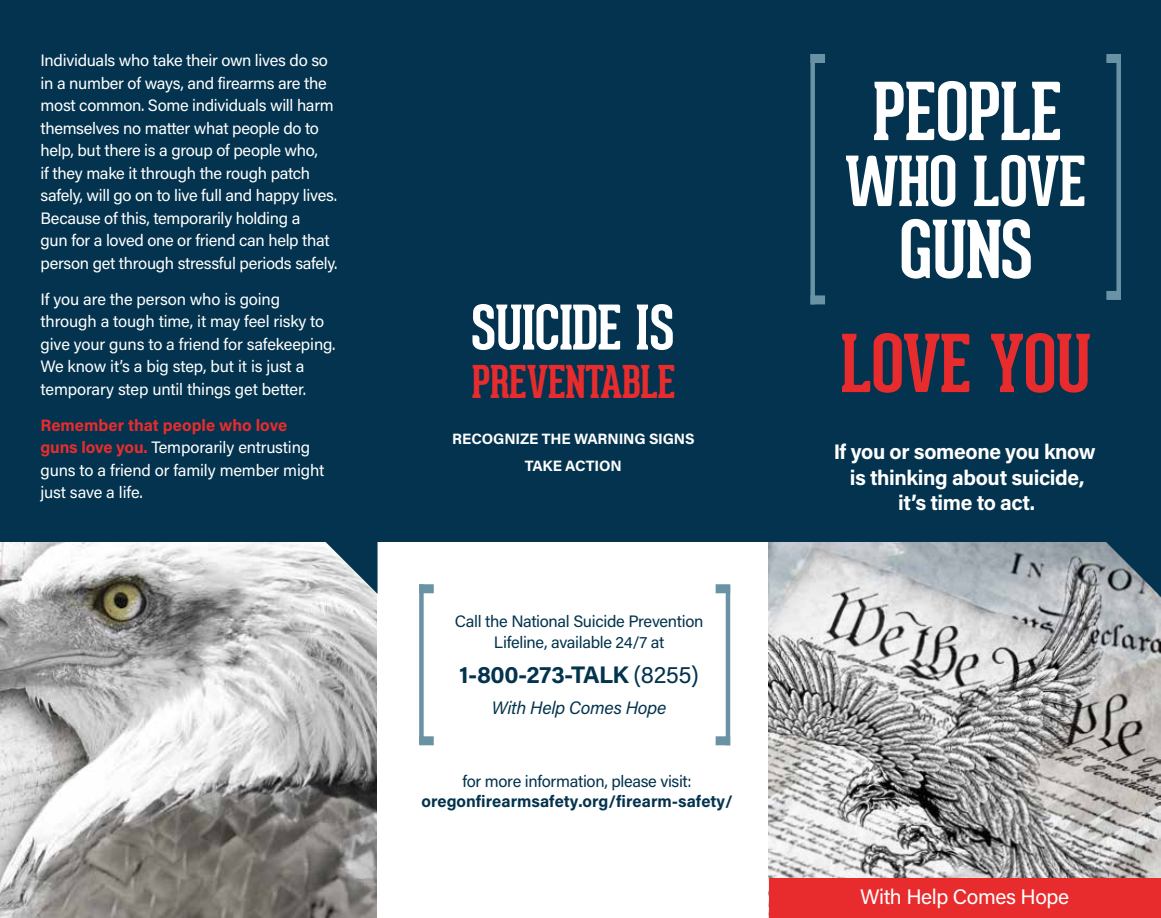
<style>
.page{position:relative;width:1161px;height:918px;background:#fff}
.page>*{position:absolute;margin:0;border:0;box-sizing:border-box;transform-origin:0 0}
.t1{font:700 78px "Geared Slab";letter-spacing:-.01em;color:#fff}
.t2{font:700 78px "Geared Slab";letter-spacing:-.01em;color:#e82c2e}
.t3{font:700 67.5px "Geared Slab";letter-spacing:-.01em;color:#fff}
.t4{font:700 60.15px "Geared Slab";letter-spacing:-.01em;color:#fff}
.t5{font:700 44.1px "Geared Slab";letter-spacing:-.01em;color:#e82c2e}
.t6{font:700 24px "Acumin Pro";letter-spacing:-.02em;color:#03334e}
.t7{font:700 21px/25.5px "Acumin Pro";letter-spacing:-.02em;color:#fff;text-align:center}
.t8{font:21px "Acumin Pro";letter-spacing:-.02em;color:#fff}
.t9{font:italic 18px "Acumin Pro";letter-spacing:-.015em;color:#03334e}
.t10{font:16.5px/22.5px "Acumin Pro";letter-spacing:-.015em;color:#fff}
.t11{font:16.5px/21px "Acumin Pro";letter-spacing:-.02em;color:#03334e;text-align:center}
.t12{font:700 16.5px "Acumin Pro";color:#03334e}
.t13{font:700 15px/26.8px "Acumin Pro";letter-spacing:-.01em;color:#fff;text-align:center}
.s1{font-weight:700;color:#e82c2e}
.s2{font-weight:400}
</style>
<div class="page">
<img style="left:769px;top:541px;width:392px;height:338px">
<img style="left:0;top:541px;width:377px;height:377px">
<svg style="left:312px;top:541px;width:66px;height:53px;background:#8598a3"></svg>
<div style="left:0;top:0;width:1161px;height:541px;background:#03334e"></div>
<div style="left:769px;top:879px;width:392px;height:39px;background:#e82c2e"></div>
<svg style="left:1059px;top:541px;width:102px;height:56px;background:#6d7e88"></svg>
<div style="left:810px;top:54px;width:5px;height:250px;background:#6992a5"></div>
<div style="left:810px;top:54px;width:15px;height:9px;background:#6992a5"></div>
<div style="left:810px;top:295px;width:15px;height:9px;background:#6992a5"></div>
<div style="left:1116px;top:54px;width:5px;height:246px;background:#6992a5"></div>
<div style="left:1106px;top:291px;width:15px;height:9px;background:#6992a5"></div>
<div style="left:1106px;top:54px;width:15px;height:9px;background:#6992a5"></div>
<div style="left:419px;top:584px;width:5px;height:160px;background:#6992a5"></div>
<div style="left:419px;top:584px;width:15px;height:9px;background:#6992a5"></div>
<div style="left:419px;top:736px;width:15px;height:9px;background:#6992a5"></div>
<hr style="left:726px;top:585px;width:4px;height:160px;background:#6992a5">
<div style="left:716px;top:736px;width:14px;height:9px;background:#6992a5"></div>
<div style="left:716px;top:584px;width:14px;height:9px;background:#6992a5"></div>
<p class="t10" style="left:41px;top:48px;width:299px">Individuals who take their own lives do so in a number of ways, and firearms are the most common. Some individuals will harm themselves no matter what people do to help, but there is a group of people who,<br>if they make it through the rough patch safely, will go on to live full and happy lives.<br>Because of this, temporarily holding a<br>gun for a loved one or friend can help that person get through stressful periods safely.</p>
<p class="t10" style="left:41px;top:287px;width:297px">If you are the person who is going through a tough time, it may feel risky to give your guns to a friend for safekeeping.<br>We know it’s a big step, but it is just a temporary step until things get better.</p>
<p class="t10" style="left:41px;top:413px;width:285px"><span class="s1">Remember that people who love guns love you.</span> Temporarily entrusting guns to a friend or family member might just save a life.</p>
<h3 class="t4" style="left:471px;top:290px;width:205px">SUICIDE IS</h3>
<h3 class="t5" style="left:472px;top:355px;width:205px">PREVENTABLE</h3>
<p class="t13" style="left:452px;top:425px;width:244px">RECOGNIZE THE WARNING SIGNS<br>TAKE ACTION</p>
<p class="t11" style="left:455px;top:610px;width:250px">Call the National Suicide Prevention<br>Lifeline, available 24/7 at</p>
<h3 class="t6" style="left:459px;top:658px;width:241px">1-800-273-TALK <span class="s2">(8255)</span></h3>
<p class="t9" style="left:492px;top:695px;width:176px">With Help Comes Hope</p>
<p class="t11" style="left:463px;top:771px;width:231px">for more information, please visit:</p>
<p class="t12" style="left:421px;top:790px;width:313px">oregonfirearmsafety.org/firearm-safety/</p>
<h1 class="t1" style="left:873px;top:63px;width:191px">PEOPLE</h1>
<h2 class="t3" style="left:845px;top:139px;width:243px">WHO LOVE</h2>
<h1 class="t1" style="left:899px;top:201px;width:135px">GUNS</h1>
<h1 class="t2" style="left:841px;top:315px;width:252px">LOVE YOU</h1>
<p class="t7" style="left:834px;top:438px;width:264px">If you or someone you know is thinking about suicide, it’s time to act.</p>
<p class="t8" style="left:860px;top:883px;width:211px">With Help Comes Hope</p>
</div>
